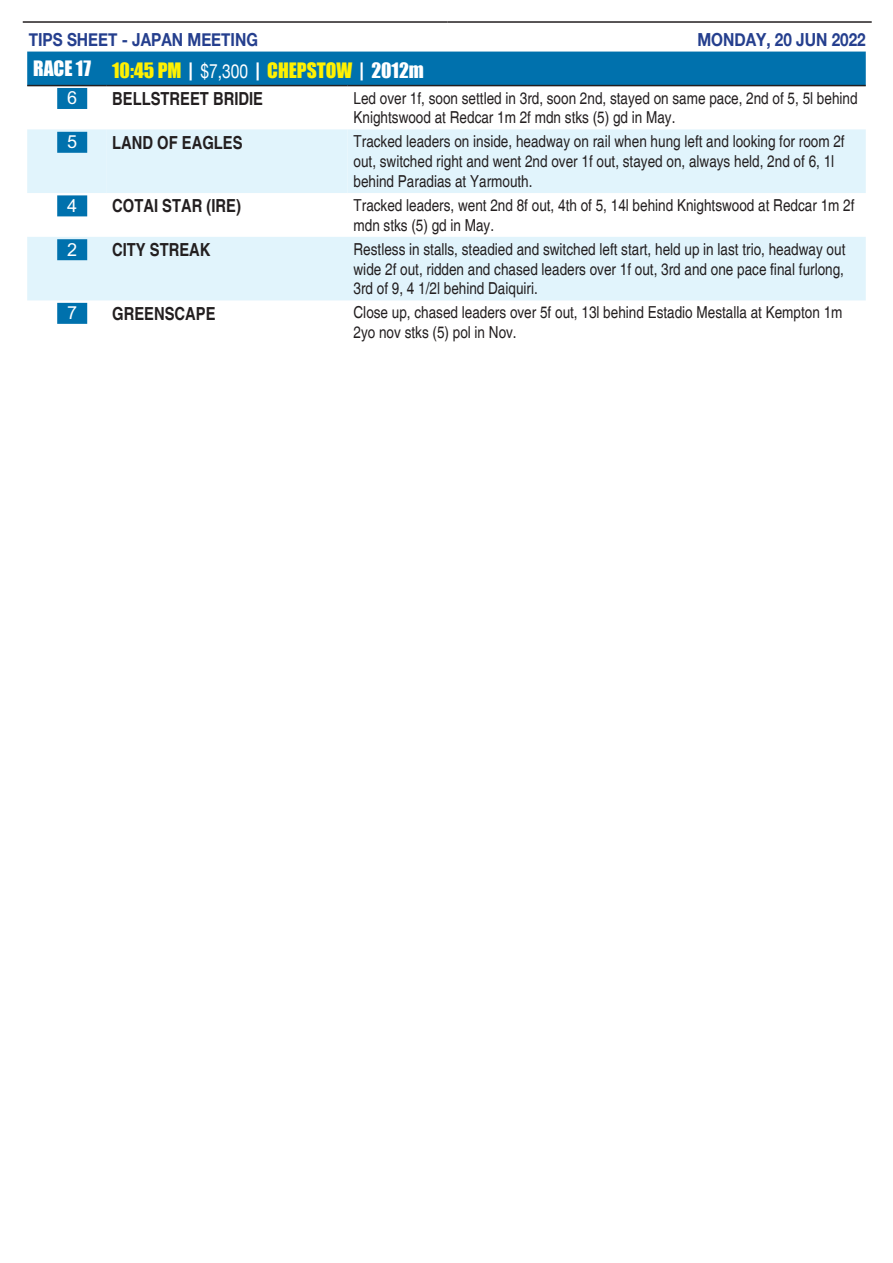
<style>
.page{position:relative;width:893px;height:1263px;background:#fff}
.page>*{position:absolute;margin:0;border:0;box-sizing:border-box;transform-origin:0 0}
.Tips-Analysis-Header{font:19.5px "Impact";color:#fff101}
.Tips-Analysis-Header-2{font:19.5px "Impact";color:#fff}
.t1{font:700 condensed 18px "Helvetica";color:#231f20}
.t2{font:700 18px "Helvetica Neue";color:#253f8e;scale:.85 1}
.Tips-Num{font:700 18px "M Hei HK";color:#fff}
.Tips-Analysis-Body{font:condensed 16.5px/19.8px "Helvetica";color:#231f20}
.s1{color:#fff}
.s2{font-family:"Helvetica Neue";color:#fff}
</style>
<div class="page">
<hr style="left:23px;top:21px;width:424px;height:2px;background:#231f20">
<hr style="left:447px;top:21px;width:425px;height:2px;background:#231f20">
<div style="left:27px;top:52px;width:839px;height:33px;background:#0071ad"></div>
<svg style="left:27px;top:129px;width:839px;height:171px;fill:#e1f4fc"></svg>
<hr style="left:27px;top:85px;width:79px;height:1px;background:#231f20">
<hr style="left:106px;top:85px;width:242px;height:1px;background:#231f20">
<hr style="left:348px;top:85px;width:518px;height:1px;background:#231f20">
<div style="left:57px;top:88px;width:30px;height:21px;background:#0071ad"></div>
<div style="left:57px;top:132px;width:30px;height:21px;background:#0071ad"></div>
<div style="left:57px;top:195px;width:30px;height:21px;background:#0071ad"></div>
<div style="left:57px;top:239px;width:30px;height:21px;background:#0071ad"></div>
<div style="left:57px;top:303px;width:30px;height:21px;background:#0071ad"></div>
<p class="t2" style="left:29px;top:28px;width:271px">TIPS SHEET - JAPAN MEETING</p>
<p class="t2" style="left:697px;top:28px;width:200px">MONDAY, 20 JUN 2022</p>
<p class="Tips-Analysis-Header-2" style="left:33px;top:53px;width:59px">RACE 17</p>
<p class="Tips-Analysis-Header" style="left:112px;top:55px;width:313px">10:45 PM <span class="s1">|</span> <span class="s2">$7,300</span> <span class="s1">|</span> CHEPSTOW <span class="s1">| 2012m</span></p>
<p class="Tips-Num" style="left:67px;top:85px;width:12px">6</p>
<p class="t1" style="left:112px;top:87px;width:152px">BELLSTREET BRIDIE</p>
<p class="Tips-Analysis-Body" style="left:354px;top:88px;width:505px">Led over 1f, soon settled in 3rd, soon 2nd, stayed on same pace, 2nd of 5, 5l behind<br>Knightswood at Redcar 1m 2f mdn stks (5) gd in May.</p>
<p class="Tips-Num" style="left:67px;top:129px;width:12px">5</p>
<p class="t1" style="left:112px;top:131px;width:132px">LAND OF EAGLES</p>
<p class="Tips-Analysis-Body" style="left:354px;top:132px;width:493px">Tracked leaders on inside, headway on rail when hung left and looking for room 2f out, switched right and went 2nd over 1f out, stayed on, always held, 2nd of 6, 1l behind Paradias at Yarmouth.</p>
<p class="Tips-Num" style="left:67px;top:192px;width:12px">4</p>
<p class="t1" style="left:112px;top:195px;width:130px">COTAI STAR (IRE)</p>
<p class="Tips-Analysis-Body" style="left:354px;top:195px;width:502px">Tracked leaders, went 2nd 8f out, 4th of 5, 14l behind Knightswood at Redcar 1m 2f mdn stks (5) gd in May.</p>
<p class="Tips-Num" style="left:67px;top:236px;width:12px">2</p>
<p class="t1" style="left:112px;top:239px;width:100px">CITY STREAK</p>
<p class="Tips-Analysis-Body" style="left:354px;top:239px;width:493px;text-align:justify">Restless in stalls, steadied and switched left start, held up in last trio, headway out wide 2f out, ridden and chased leaders over 1f out, 3rd and one pace final furlong, 3rd of 9, 4 1/2l behind Daiquiri.</p>
<p class="Tips-Num" style="left:67px;top:300px;width:12px">7</p>
<p class="t1" style="left:112px;top:302px;width:105px">GREENSCAPE</p>
<p class="Tips-Analysis-Body" style="left:354px;top:303px;width:490px">Close up, chased leaders over 5f out, 13l behind Estadio Mestalla at Kempton 1m<br>2yo nov stks (5) pol in Nov.</p>
</div>
